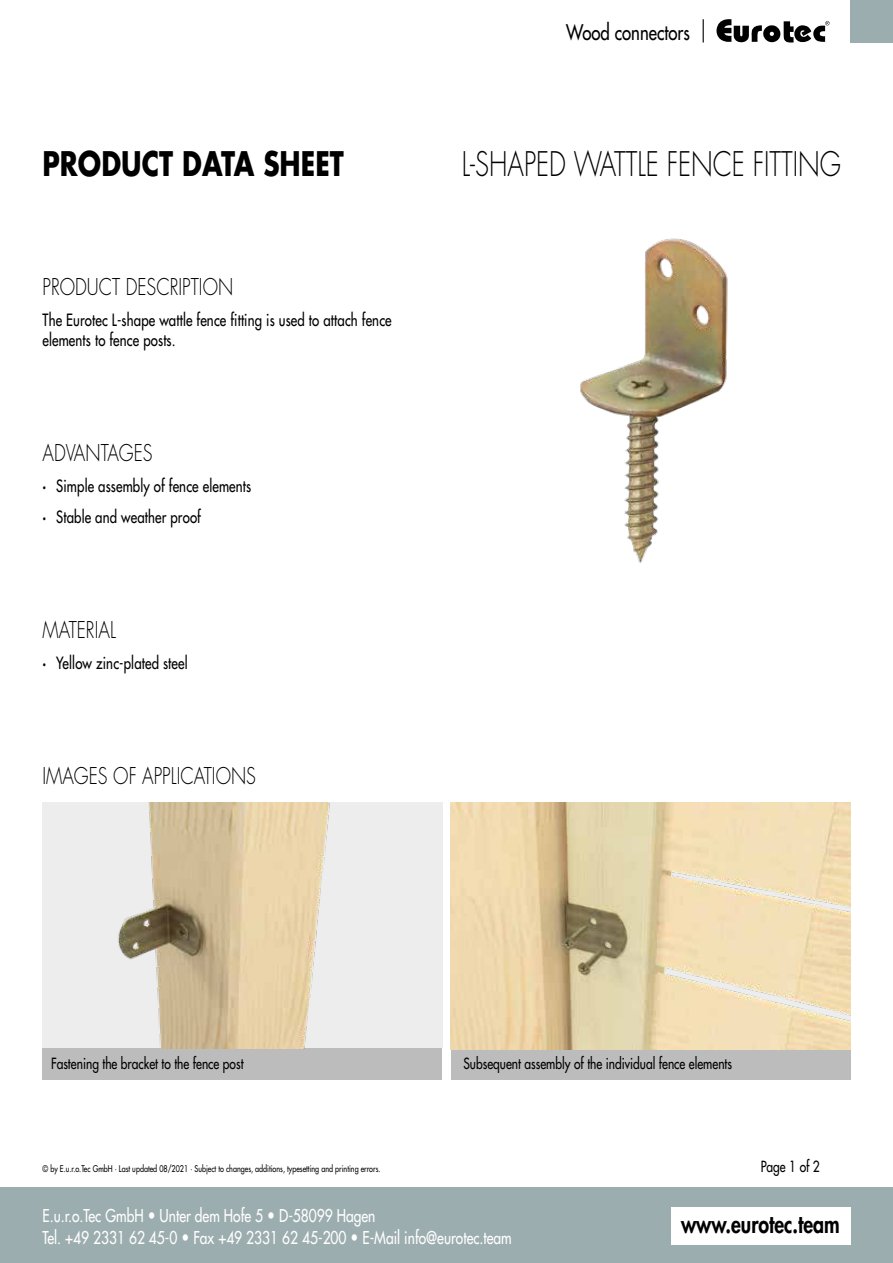
<style>
.page{position:relative;width:893px;height:1263px;background:#fff}
.page>*{position:absolute;margin:0;border:0;box-sizing:border-box;transform-origin:0 0}
.t1{font:300 33px "Futura Std";color:#000;scale:.78 1}
.t2{font:700 33px "Futura Std";color:#000;scale:.8 1}
.t3{font:800 24.3px "Futura Std";color:#000;scale:.8 1}
.t4{font:300 22.5px "Futura Std";color:#000;scale:.8 1}
.t5{font:500 21px "Futura Std";color:#000;scale:.8 1}
.t6{font:500 17.25px/22.5px "Futura Std";color:#fff;scale:.8 1}
.t7{font:500 16.5px/19.8px "Futura Std";letter-spacing:.01em;color:#000;scale:.8 1}
.t8{font:500 15px "Futura Std";color:#000;scale:.8 1}
.t9{font:500 9px "Futura Std";color:#000;scale:.8 1}
.s1{font-weight:800}
</style>
<div class="page">
<div style="left:0;top:1187px;width:893px;height:76px;background:#9cadaf"></div>
<div style="left:671px;top:1208px;width:179px;height:37px;background:#fff"></div>
<div style="left:850px;top:0;width:43px;height:43px;background:#9cadaf"></div>
<svg style="left:716px;top:19px;width:114px;height:24px"></svg>
<svg style="left:703px;top:19px;width:1px;height:24px"></svg>
<img style="left:580px;top:238px;width:148px;height:325px">
<div style="left:43px;top:1048px;width:399px;height:31px;background:#bdbcbc"></div>
<div style="left:451px;top:1048px;width:399px;height:31px;background:#bdbcbc"></div>
<img style="left:43px;top:802px;width:399px;height:246px">
<img style="left:451px;top:802px;width:399px;height:247px">
<p class="t5" style="left:566px;top:19px;width:156px">Wood connectors</p>
<h1 class="t2" style="left:43px;top:142px;width:378px">PRODUCT DATA SHEET</h1>
<h1 class="t1" style="left:462px;top:144px;width:488px">L-SHAPED WATTLE FENCE FITTING</h1>
<h3 class="t4" style="left:43px;top:273px;width:240px">PRODUCT DESCRIPTION</h3>
<p class="t7" style="left:43px;top:310px;width:438px">The Eurotec L-shape wattle fence fitting is used to attach fence elements to fence posts.</p>
<h3 class="t4" style="left:43px;top:439px;width:139px">ADVANTAGES</h3>
<p class="t7" style="left:43px;top:470px;width:262px;line-height:30.9px"><span class="s1">·</span> Simple assembly of fence elements <span class="s1">·</span> Stable and weather proof</p>
<h3 class="t4" style="left:43px;top:616px;width:93px">MATERIAL</h3>
<p class="t7" style="left:43px;top:653px;width:183px"><span class="s1">·</span> Yellow zinc-plated steel</p>
<h3 class="t4" style="left:43px;top:762px;width:268px">IMAGES OF APPLICATIONS</h3>
<p class="t8" style="left:51px;top:1054px;width:242px">Fastening the bracket to the fence post</p>
<p class="t8" style="left:463px;top:1054px;width:337px">Subsequent assembly of the individual fence elements</p>
<p class="t9" style="left:43px;top:1163px;width:424px">© by E.u.r.o.Tec GmbH · Last updated 08/2021 · Subject to changes, additions, typesetting and printing errors.</p>
<p class="t8" style="left:761px;top:1157px;width:75px">Page 1 of 2</p>
<p class="t6" style="left:43px;top:1204px;width:588px">E.u.r.o.Tec GmbH <span class="s1">•</span> Unter dem Hofe 5 <span class="s1">•</span> D-58099 Hagen<br>Tel. +49 2331 62 45-0 <span class="s1">•</span> Fax +49 2331 62 45-200 <span class="s1">•</span> E-Mail info@eurotec.team</p>
<h2 class="t3" style="left:681px;top:1208px;width:200px">www.eurotec.team</h2>
</div>
